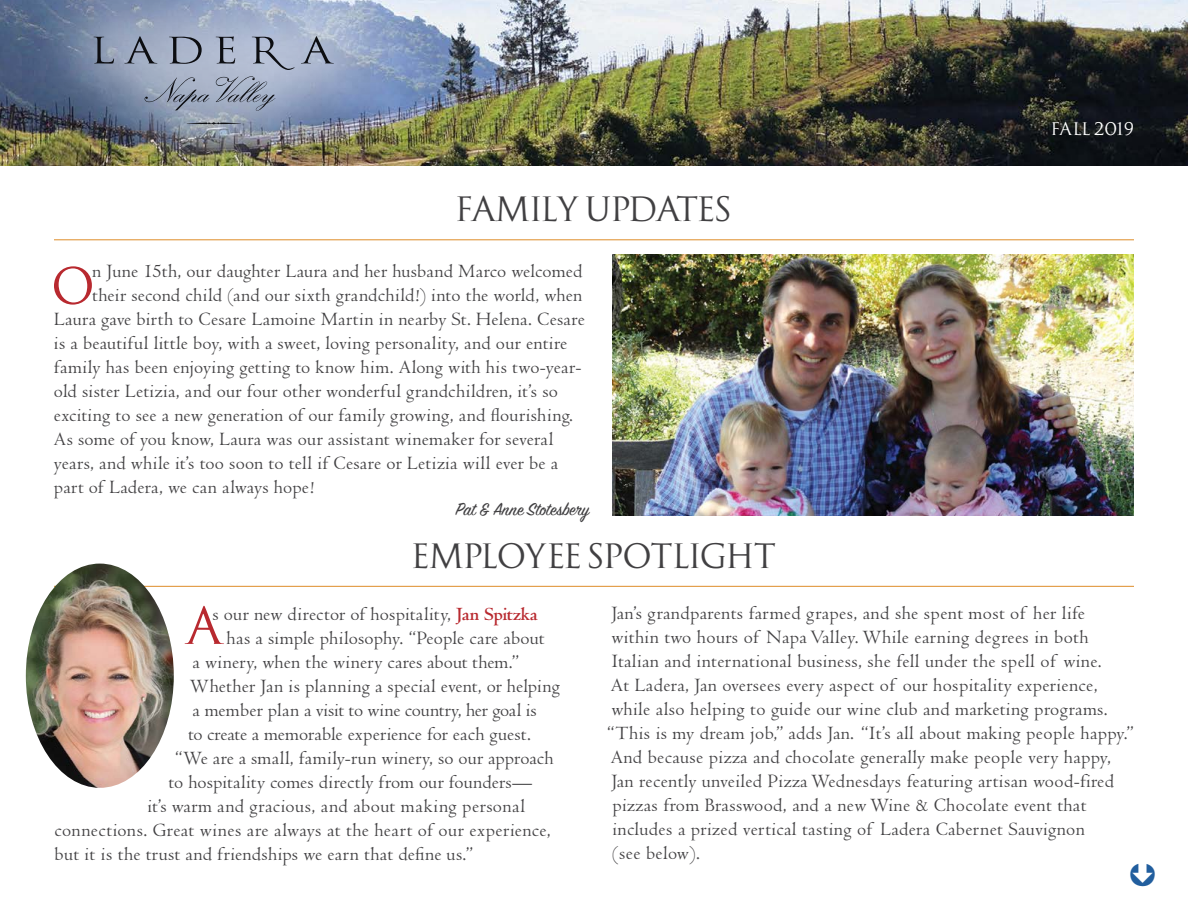
<style>
.page{position:relative;width:1188px;height:918px;background:#fff}
.page>*{position:absolute;margin:0;border:0;box-sizing:border-box;transform-origin:0 0}
.t1{font:55.95px "Popvlvs";color:#b8292f}
.t2{font:37.5px "Popvlvs";letter-spacing:.005em;color:#414042}
.t3{font:19.5px "Centaur";letter-spacing:.015em;color:#414042}
.t4{font:19.5px/24px "Centaur MT Std";letter-spacing:.02em;color:#414042}
.t5{font:19.5px "Sign Painter House Script";letter-spacing:.005em;color:#414042}
.t6{font:19.5px "Popvlvs";letter-spacing:-.01em;color:#fff}
.s1{font-family:"Centaur MT Std";font-weight:700;color:#b8292f}
</style>
<div class="page">
<hr style="left:54px;top:239px;width:1080px;height:1px;background:#de8d28">
<img style="left:0;top:0;width:1188px;height:165px">
<hr style="left:54px;top:586px;width:1080px;height:1px;background:#de8d28">
<div style="left:28px;top:0;width:371px;height:192px;background:#fff;opacity:.4"></div>
<svg style="left:94px;top:37px;width:20px;height:27px"></svg>
<svg style="left:301px;top:36px;width:33px;height:27px"></svg>
<svg style="left:124px;top:36px;width:33px;height:27px"></svg>
<svg style="left:169px;top:36px;width:33px;height:28px"></svg>
<svg style="left:216px;top:36px;width:19px;height:28px"></svg>
<svg style="left:252px;top:37px;width:43px;height:33px"></svg>
<svg style="left:145px;top:77px;width:64px;height:33px;background:#909baf"></svg>
<svg style="left:216px;top:76px;width:59px;height:35px;background:#939db1"></svg>
<svg style="left:187px;top:122px;width:54px;height:3px"></svg>
<img style="left:612px;top:255px;width:522px;height:260px">
<img style="left:26px;top:564px;width:148px;height:224px">
<h2 class="t2" style="left:456px;top:187px;width:277px">FAMILY UPDATES</h2>
<h1 class="t1" style="left:51px;top:252px;width:45px">O</h1>
<p class="t3" style="left:92px;top:260px;width:492px">n June 15th, our daughter Laura and her husband Marco welcomed</p>
<p class="t3" style="left:92px;top:284px;width:492px">their second child (and our sixth grandchild!) into the world, when</p>
<p class="t3" style="left:54px;top:308px;width:532px">Laura gave birth to Cesare Lamoine Martin in nearby St. Helena. Cesare</p>
<p class="t3" style="left:54px;top:332px;width:515px">is a beautiful little boy, with a sweet, loving personality, and our entire</p>
<p class="t3" style="left:54px;top:356px;width:529px">family has been enjoying getting to know him. Along with his two-year-</p>
<p class="t3" style="left:54px;top:380px;width:505px">old sister Letizia, and our four other wonderful grandchildren, it’s so</p>
<p class="t3" style="left:54px;top:404px;width:520px">exciting to see a new generation of our family growing, and flourishing.</p>
<p class="t3" style="left:54px;top:428px;width:501px">As some of you know, Laura was our assistant winemaker for several</p>
<p class="t3" style="left:54px;top:452px;width:506px">years, and while it’s too soon to tell if Cesare or Letizia will ever be a</p>
<p class="t3" style="left:54px;top:476px;width:262px">part of Ladera, we can always hope!</p>
<p class="t5" style="left:456px;top:498px;width:135px">Pat &amp; Anne Stotesbery</p>
<h2 class="t2" style="left:413px;top:533px;width:364px">EMPLOYEE SPOTLIGHT</h2>
<p class="t6" style="left:1052px;top:117px;width:84px">FALL 2019</p>
<h1 class="t1" style="left:184px;top:592px;width:41px">A</h1>
<p class="t3" style="left:212px;top:603px;width:327px">s our new director of hospitality, <span class="s1">Jan Spitzka</span></p>
<p class="t3" style="left:227px;top:627px;width:320px">has a simple philosophy. “People care about</p>
<p class="t3" style="left:193px;top:651px;width:329px">a winery, when the winery cares about them.”</p>
<p class="t3" style="left:190px;top:675px;width:371px">Whether Jan is planning a special event, or helping</p>
<p class="t3" style="left:193px;top:699px;width:346px">a member plan a visit to wine country, her goal is</p>
<p class="t3" style="left:188px;top:723px;width:344px">to create a memorable experience for each guest.</p>
<p class="t3" style="left:175px;top:747px;width:380px">“We are a small, family-run winery, so our approach</p>
<p class="t3" style="left:169px;top:771px;width:365px">to hospitality comes directly from our founders—</p>
<p class="t3" style="left:148px;top:795px;width:379px">it’s warm and gracious, and about making personal</p>
<p class="t3" style="left:55px;top:819px;width:498px">connections. Great wines are always at the heart of our experience,</p>
<p class="t3" style="left:54px;top:843px;width:421px">but it is the trust and friendships we earn that define us.”</p>
<p class="t4" style="left:607px;top:601px;width:529px">Jan’s grandparents farmed grapes, and she spent most of her life<br>within two hours of Napa Valley. While earning degrees in both Italian and international business, she fell under the spell of wine.<br>At Ladera, Jan oversees every aspect of our hospitality experience, while also helping to guide our wine club and marketing programs. “This is my dream job,” adds Jan. “It’s all about making people happy.” And because pizza and chocolate generally make people very happy, Jan recently unveiled Pizza Wednesdays featuring artisan wood-fired pizzas from Brasswood, and a new Wine &amp; Chocolate event that includes a prized vertical tasting of Ladera Cabernet Sauvignon<br>(see below).</p>
</div>
